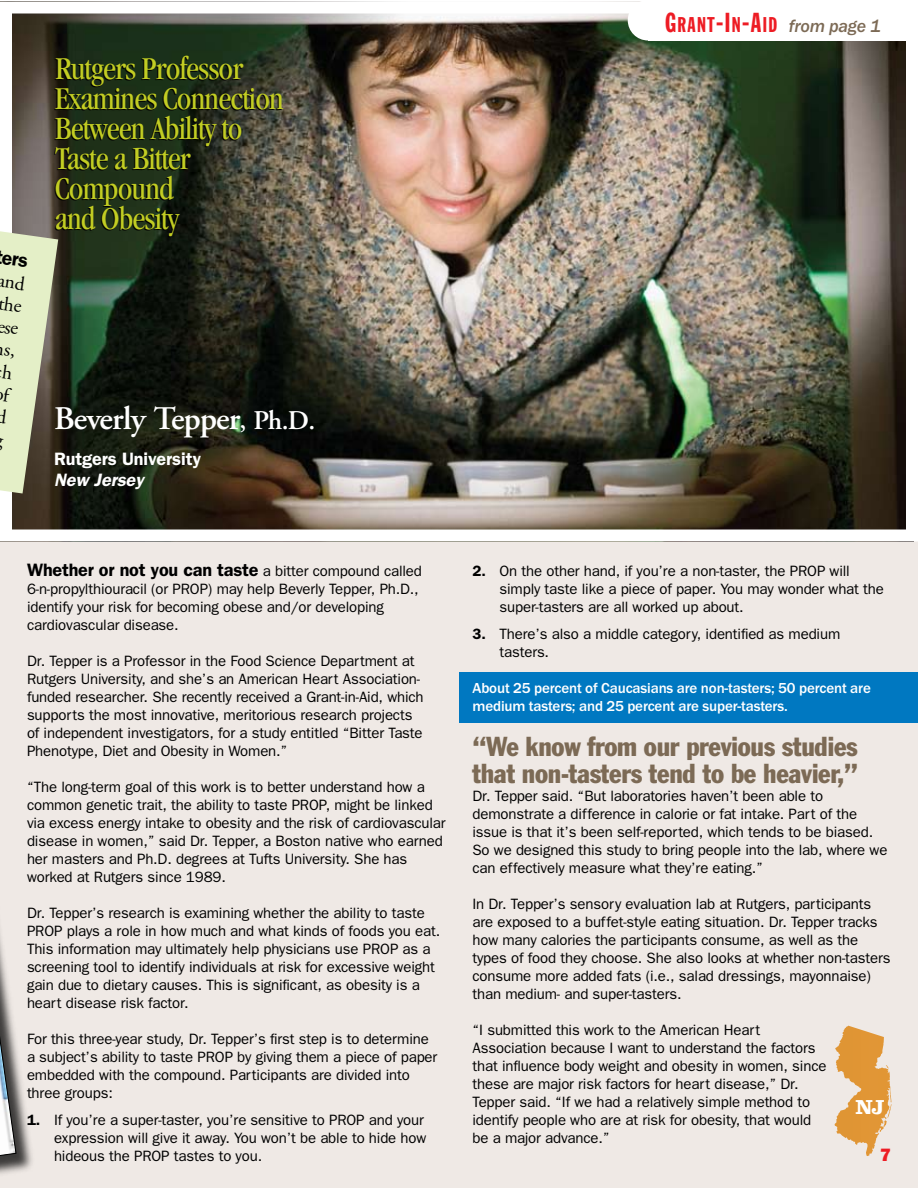
<style>
.page{position:relative;width:918px;height:1188px;background:#fff}
.page>*{position:absolute;margin:0;border:0;box-sizing:border-box;transform-origin:0 0}
.t1{font:condensed 33px/30px "Garamond";letter-spacing:-.025em;color:#c2cd23}
.t2{font:600 33px "Adobe Garamond";letter-spacing:-.025em;color:#fff}
.t3{font:condensed 27px/27px "Franklin Gothic";letter-spacing:-.01em;color:#7c6a55}
.t4{font:700 21px "Clarendon";color:#fff}
.t5{font:19.5px/22.5px "Adobe Garamond Pro";color:#000;text-align:right}
.t6{font:600 18px "Franklin Gothic";letter-spacing:-.01em;color:#000}
.t7{font:italic 500 18px "Franklin Gothic";letter-spacing:-.01em;color:#7c6a55}
.t8{font:600 18px "Franklin Gothic";letter-spacing:-.005em;color:#fff}
.t9{font:italic 600 18px "Franklin Gothic";letter-spacing:-.005em;color:#fff}
.t10{font:800 18px "Franklin Gothic";color:#ed1c24}
.t11{font:15px/18px "Franklin Gothic";letter-spacing:-.01em;color:#000}
.t12{font:500 15px/18px "Franklin Gothic";letter-spacing:-.01em;color:#fff}
.s1{font-size:27px}
.s2{font-family:"Franklin Gothic Extra Cond";font-weight:400;font-style:normal;font-size:27px;color:#ed1c24}
.s3{font-family:"Franklin Gothic Extra Cond";font-weight:400;font-style:normal;font-size:21px;color:#ed1c24}
.s4{font-family:"Franklin Gothic Extra Cond";font-weight:400;font-style:normal;font-size:30px;color:#ed1c24}
.s5{font-weight:400;font-size:15px}
.s6{font-weight:600}
</style>
<div class="page">
<div style="left:0;top:284px;width:918px;height:904px;background:#efe9e5"></div>
<img style="left:0;top:1px;width:905px;height:528px">
<div style="left:0;top:2px;width:918px;height:540px;border:12px solid #fff"></div>
<div style="left:459px;top:672px;width:459px;height:51px;background:#0078c1"></div>
<svg style="left:835px;top:1026px;width:57px;height:130px"></svg>
<div style="left:0;top:751px;width:36px;height:437px;background:#000;opacity:.75"></div>
<svg style="left:0;top:751px;width:17px;height:437px"></svg>
<div style="left:648px;top:0;width:270px;height:40px;background:#fff"></div>
<div style="left:628px;top:0;width:40px;height:40px;background:#fff;border-radius:50%"></div>
<svg style="left:0;top:176px;width:58px;height:318px;background:#afb297"></svg>
<h3 class="t5" style="left:-1px;top:270px;width:29px;rotate:8deg">and the ese s,<br>h<br>f<br>d</h3>
<h1 class="t1" style="left:55px;top:53px;width:230px">Rutgers Professor<br>Examines Connection<br>Between Ability to<br>Taste a Bitter<br>Compound<br>and Obesity</h1>
<h1 class="t2" style="left:54px;top:400px;width:263px">Beverly Tepper<span class="s1">, Ph.D.</span></h1>
<p class="t8" style="left:54px;top:448px;width:149px">Rutgers University</p>
<p class="t9" style="left:54px;top:469px;width:91px">New Jersey</p>
<p class="t7" style="left:665px;top:16px;width:217px"><span class="s2">G</span><span class="s3">RANT</span><span class="s4">-</span><span class="s2">I</span><span class="s3">N</span><span class="s4">-</span><span class="s2">A</span><span class="s3">ID</span> from page 1</p>
<p class="t6" style="left:27px;top:559px;width:396px">Whether or not you can taste <span class="s5">a bitter compound called</span></p>
<p class="t11" style="left:27px;top:579px;width:393px">6-n-propylthiouracil (or PROP) may help Beverly Tepper, Ph.D., identify your risk for becoming obese and/or developing cardiovascular disease.</p>
<p class="t11" style="left:27px;top:651px;width:398px">Dr. Tepper is a Professor in the Food Science Department at Rutgers University, and she’s an American Heart Association&shy;funded researcher. She recently received a Grant-in-Aid, which supports the most innovative, meritorious research projects of independent investigators, for a study entitled “Bitter Taste Phenotype, Diet and Obesity in Women.”</p>
<p class="t11" style="left:27px;top:777px;width:420px">“The long-term goal of this work is to better understand how a common genetic trait, the ability to taste PROP, might be linked via excess energy intake to obesity and the risk of cardiovascular disease in women,” said Dr. Tepper, a Boston native who earned her masters and Ph.D. degrees at Tufts University. She has worked at Rutgers since 1989.</p>
<p class="t11" style="left:27px;top:903px;width:415px">Dr. Tepper’s research is examining whether the ability to taste PROP plays a role in how much and what kinds of foods you eat.<br>This information may ultimately help physicians use PROP as a screening tool to identify individuals at risk for excessive weight gain due to dietary causes. This is significant, as obesity is a heart disease risk factor.</p>
<p class="t11" style="left:27px;top:1029px;width:412px">For this three-year study, Dr. Tepper’s first step is to determine a subject’s ability to taste PROP by giving them a piece of paper embedded with the compound. Participants are divided into three groups:</p>
<p class="t11" style="left:54px;top:1110px;width:374px;text-indent:-27px"><span class="s6">1.</span> If you’re a super-taster, you’re sensitive to PROP and your expression will give it away. You won’t be able to hide how hideous the PROP tastes to you.</p>
<p class="t11" style="left:500px;top:561px;width:386px;text-indent:-27px"><span class="s6">2.</span> On the other hand, if you’re a non-taster, the PROP will simply taste like a piece of paper. You may wonder what the super-tasters are all worked up about.</p>
<p class="t11" style="left:500px;top:624px;width:342px;text-indent:-27px"><span class="s6">3.</span> There’s also a middle category, identified as medium tasters.</p>
<p class="t12" style="left:472px;top:679px;width:400px">About 25 percent of Caucasians are non-tasters; 50 percent are medium tasters; and 25 percent are super-tasters.</p>
<h2 class="t3" style="left:472px;top:732px;width:387px">“We know from our previous studies that non-tasters tend to be heavier,”</h2>
<p class="t11" style="left:472px;top:786px;width:416px">Dr. Tepper said. “But laboratories haven’t been able to demonstrate a difference in calorie or fat intake. Part of the issue is that it’s been self-reported, which tends to be biased.<br>So we designed this study to bring people into the lab, where we can effectively measure what they’re eating.”</p>
<p class="t11" style="left:472px;top:894px;width:420px">In Dr. Tepper’s sensory evaluation lab at Rutgers, participants are exposed to a buffet-style eating situation. Dr. Tepper tracks how many calories the participants consume, as well as the types of food they choose. She also looks at whether non-tasters consume more added fats (i.e., salad dressings, mayonnaise) than medium- and super-tasters.</p>
<p class="t11" style="left:472px;top:1020px;width:355px">“I submitted this work to the American Heart Association because I want to understand the factors that influence body weight and obesity in women, since these are major risk factors for heart disease,” Dr.<br>Tepper said. “If we had a relatively simple method to identify people who are at risk for obesity, that would be a major advance.”</p>
<h3 class="t4" style="left:855px;top:1094px;width:31px">NJ</h3>
<p class="t10" style="left:880px;top:1144px;width:12px">7</p>
</div>
